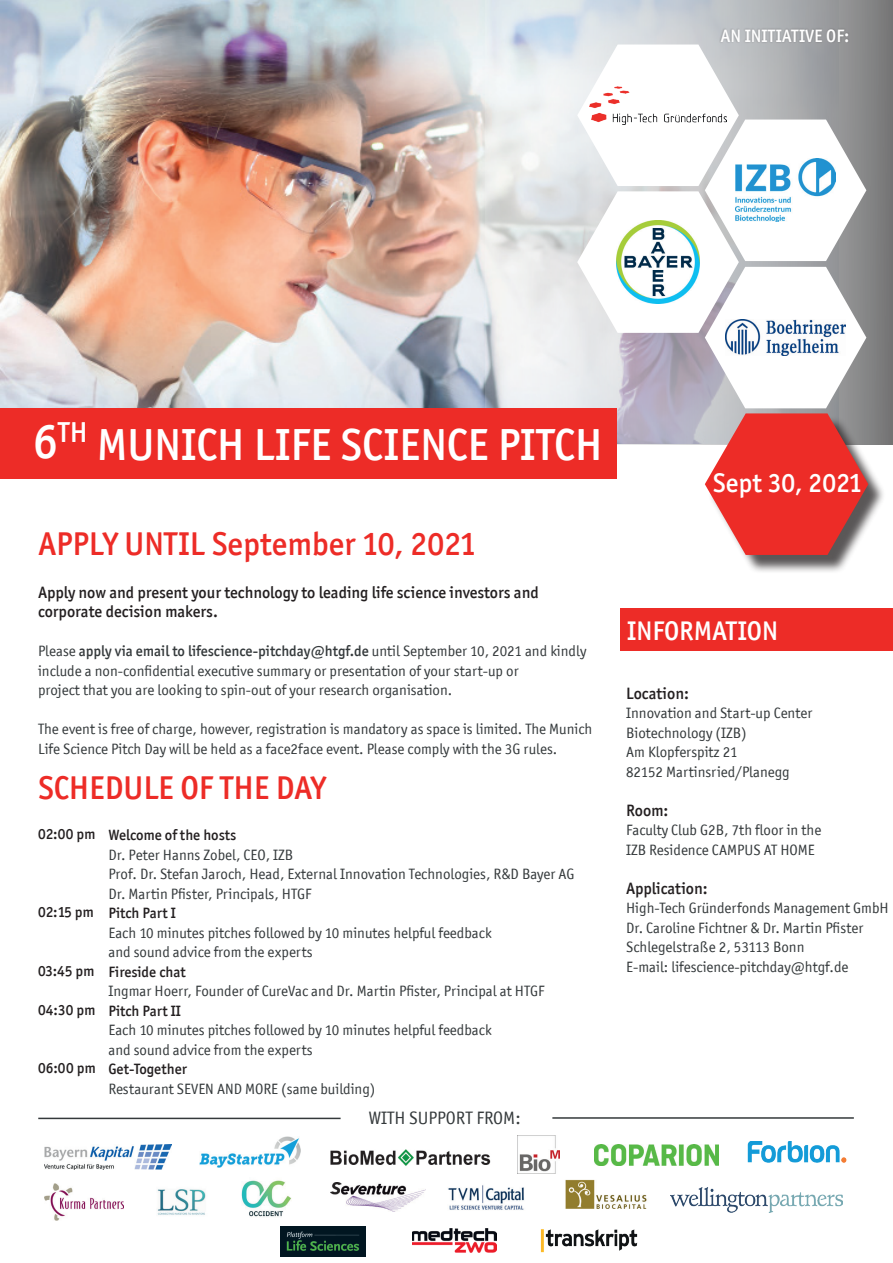
<style>
.page{position:relative;width:893px;height:1263px;background:#fff}
.page>*{position:absolute;margin:0;border:0;box-sizing:border-box;transform-origin:0 0}
.t1{font:500 45px "Officina San ITC";color:#fff}
.t2{font:500 33px "Officina San ITC";color:#ed2c27}
.t3{font:500 27px "Officina San ITC";color:#fff}
.t4{font:18px "Officina San ITC";color:#34393b}
.t5{font:500 18px "Officina San ITC";color:#fff}
.t6{font:500 16.5px/19.5px "Officina San ITC";color:#231f20}
.t7{font:15px/19.5px "Officina San ITC";color:#34393b}
.t8{font:500 15px "Officina San ITC";color:#231f20}
.s1{font-size:49.5px}
.s2{font-weight:500}
</style>
<div class="page">
<img style="left:0;top:0;width:485px;height:408px">
<svg style="left:485px;top:0;width:408px;height:444px"></svg>
<div style="left:0;top:408px;width:617px;height:71px;background:#ed2c27"></div>
<hr style="left:38px;top:1118px;width:303px;height:1px;background:#34393b">
<hr style="left:552px;top:1117px;width:302px;height:2px;background:#34393b">
<div style="left:719px;top:27px;width:131px;height:17px;background:#231f20;opacity:.28"></div>
<img style="left:412px;top:1229px;width:85px;height:23px">
<img style="left:448px;top:1185px;width:76px;height:25px">
<img style="left:331px;top:1182px;width:94px;height:30px">
<img style="left:565px;top:1179px;width:82px;height:30px">
<img style="left:281px;top:1226px;width:85px;height:30px">
<img style="left:540px;top:1229px;width:98px;height:24px">
<img style="left:671px;top:1188px;width:172px;height:24px">
<img style="left:45px;top:1144px;width:126px;height:26px">
<img style="left:518px;top:1136px;width:41px;height:38px">
<img style="left:595px;top:1144px;width:123px;height:21px">
<img style="left:747px;top:1141px;width:100px;height:22px">
<img style="left:330px;top:1149px;width:161px;height:17px">
<img style="left:157px;top:1189px;width:49px;height:26px">
<img style="left:45px;top:1183px;width:79px;height:37px">
<div style="left:708px;top:416px;width:178px;height:157px;background:#231f20;opacity:.75"></div>
<svg style="left:577px;top:45px;width:291px;height:510px"></svg>
<div style="left:621px;top:608px;width:272px;height:42px;background:#ed2c27"></div>
<img style="left:199px;top:1137px;width:102px;height:30px">
<img style="left:242px;top:1180px;width:49px;height:37px">
<p class="t5" style="left:721px;top:26px;width:130px">AN INITIATIVE OF:</p>
<h1 class="t1" style="left:33px;top:418px;width:571px"><span class="s1">6</span><sup>TH</sup> MUNICH LIFE SCIENCE PITCH</h1>
<h2 class="t2" style="left:38px;top:525px;width:440px">APPLY UNTIL September 10, 2021</h2>
<p class="t6" style="left:38px;top:582px;width:502px">Apply now and present your technology to leading life science investors and corporate decision makers.</p>
<p class="t7" style="left:38px;top:641px;width:550px">Please <span class="s2">apply via email to lifescience-pitchday@htgf.de</span> until September 10, 2021 and kindly include a non-confidential executive summary or presentation of your start-up or<br>project that you are looking to spin-out of your research organisation.</p>
<p class="t7" style="left:38px;top:719px;width:556px">The event is free of charge, however, registration is mandatory as space is limited. The Munich<br>Life Science Pitch Day will be held as a face2face event. Please comply with the 3G rules.</p>
<h2 class="t2" style="left:38px;top:768px;width:289px">SCHEDULE OF THE DAY</h2>
<p class="t8" style="left:38px;top:825px;width:59px">02:00 pm</p>
<p class="t8" style="left:108px;top:826px;width:129px">Welcome of the hosts</p>
<p class="t7" style="left:108px;top:845px;width:468px">Dr. Peter Hanns Zobel, CEO, IZB<br>Prof. Dr. Stefan Jaroch, Head, External Innovation Technologies, R&amp;D Bayer AG<br>Dr. Martin Pfister, Principals, HTGF</p>
<p class="t8" style="left:108px;top:904px;width:69px">Pitch Part I</p>
<p class="t7" style="left:108px;top:923px;width:385px">Each 10 minutes pitches followed by 10 minutes helpful feedback and sound advice from the experts</p>
<p class="t8" style="left:108px;top:963px;width:79px">Fireside chat</p>
<p class="t7" style="left:108px;top:981px;width:438px">Ingmar Hoerr, Founder of CureVac and Dr. Martin Pfister, Principal at HTGF</p>
<p class="t8" style="left:108px;top:1002px;width:74px">Pitch Part II</p>
<p class="t7" style="left:108px;top:1020px;width:385px">Each 10 minutes pitches followed by 10 minutes helpful feedback and sound advice from the experts</p>
<p class="t8" style="left:108px;top:1060px;width:80px">Get-Together</p>
<p class="t7" style="left:108px;top:1079px;width:269px">Restaurant SEVEN AND MORE (same building)</p>
<p class="t4" style="left:369px;top:1107px;width:153px">WITH SUPPORT FROM:</p>
<p class="t8" style="left:38px;top:903px;width:57px">02:15 pm</p>
<p class="t8" style="left:38px;top:962px;width:58px">03:45 pm</p>
<p class="t8" style="left:38px;top:1001px;width:59px">04:30 pm</p>
<p class="t8" style="left:38px;top:1059px;width:59px">06:00 pm</p>
<h3 class="t3" style="left:713px;top:467px;width:151px">Sept 30, 2021</h3>
<h3 class="t3" style="left:627px;top:614px;width:152px">INFORMATION</h3>
<p class="t6" style="left:626px;top:683px;width:64px">Location:</p>
<p class="t7" style="left:626px;top:703px;width:188px">Innovation and Start-up Center<br>Biotechnology (IZB)<br>Am Klopferspitz 21<br>82152 Martinsried/Planegg</p>
<p class="t6" style="left:626px;top:800px;width:44px">Room:</p>
<p class="t7" style="left:626px;top:820px;width:197px">Faculty Club G2B, 7th floor in the<br>IZB Residence CAMPUS AT HOME</p>
<p class="t6" style="left:626px;top:878px;width:83px">Application:</p>
<p class="t7" style="left:626px;top:898px;width:264px">High-Tech Gründerfonds Management GmbH Dr. Caroline Fichtner &amp; Dr. Martin Pfister Schlegelstraße 2, 53113 Bonn<br>E-mail: lifescience-pitchday@htgf.de</p>
</div>
